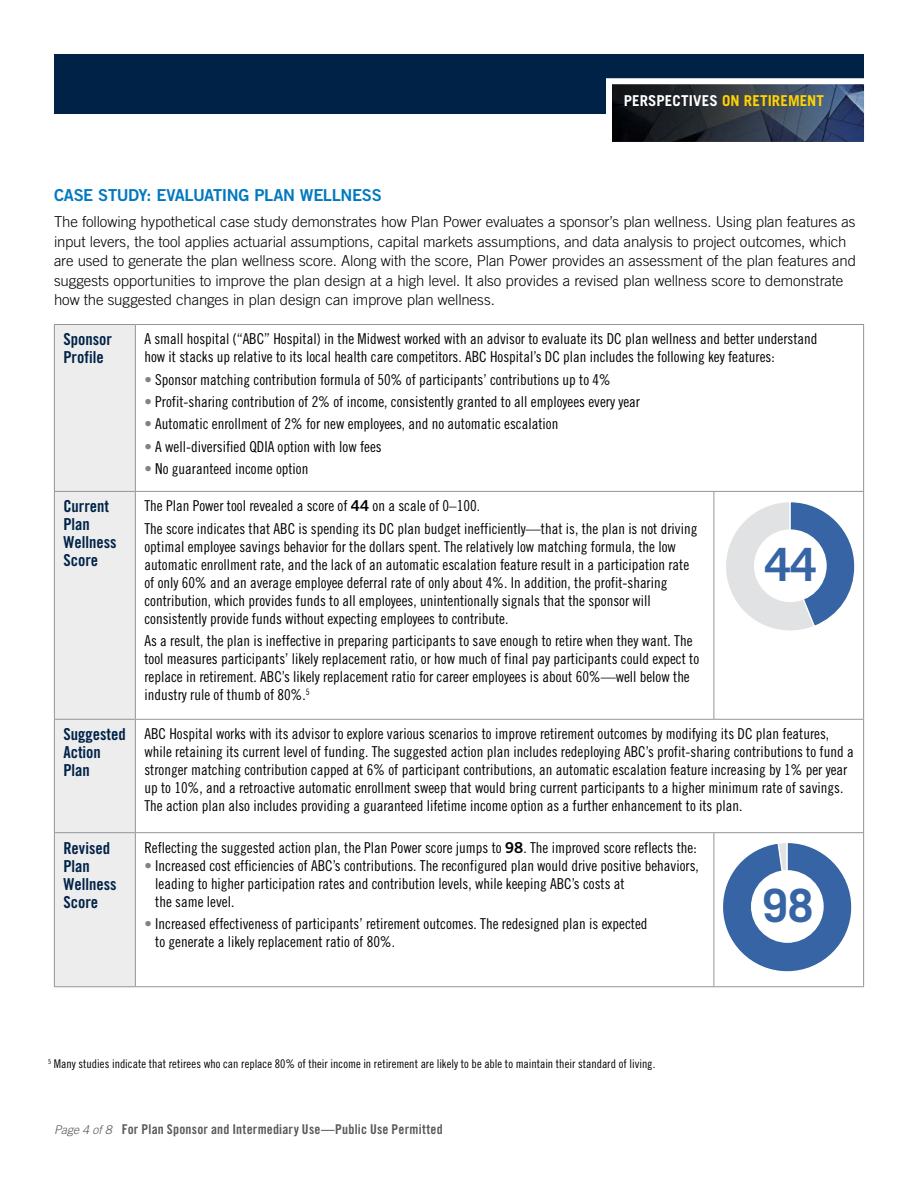
<style>
.page{position:relative;width:918px;height:1188px;background:#fff}
.page>*{position:absolute;margin:0;border:0;box-sizing:border-box;transform-origin:0 0}
.t1{font:45.9px "Prudential Modern Bold Sem Cond";color:#3664a4}
.TD_Side_head{font:700 condensed 16.5px/18px "Prudential Modern";color:#002247}
.H2_Subhead_L1{font:700 16.5px "Prudential Modern";letter-spacing:-.025em;color:#0079c1}
.TD_Table_text{font:condensed 15px/18px "Prudential Modern";color:#000}
.P_Body_copy{font:300 15px/19.5px "Prudential Modern";letter-spacing:-.005em;color:#000}
.TD_Table_data{font:condensed 15px "Prudential Modern";color:#000}
.t2{font:15px "Prudential Modern Bold Sem Cond";letter-spacing:.01em;color:#fff}
.t3{font:700 condensed 13.5px "Prudential Modern";letter-spacing:.015em;color:#58595b}
.P_Footnote{font:condensed 12px "Prudential Modern";letter-spacing:.005em;color:#000}
.s1{color:#ffd200}
.s2{color:#808285}
.s3{font-weight:700;font-stretch:normal}
.s4{font-weight:300;font-style:italic;font-stretch:normal;font-size:12px}
</style>
<div class="page">
<div style="left:54px;top:54px;width:810px;height:59px;background:#002247"></div>
<img style="left:613px;top:85px;width:250px;height:56px">
<div style="left:606px;top:78px;width:264px;height:70px;border:6px solid #fff"></div>
<div style="left:55px;top:325px;width:80px;height:661px;background:#ededee"></div>
<hr style="left:54px;top:324px;width:81px;height:1px;background:#939598">
<hr style="left:54px;top:325px;width:1px;height:166px;background:#939598">
<hr style="left:135px;top:324px;width:579px;height:1px;background:#939598">
<hr style="left:135px;top:325px;width:1px;height:166px;background:#939598">
<hr style="left:714px;top:324px;width:150px;height:1px;background:#939598">
<hr style="left:863px;top:325px;width:1px;height:166px;background:#939598">
<hr style="left:54px;top:491px;width:81px;height:1px;background:#939598">
<hr style="left:54px;top:492px;width:1px;height:227px;background:#939598">
<hr style="left:135px;top:491px;width:579px;height:1px;background:#939598">
<hr style="left:135px;top:492px;width:1px;height:227px;background:#939598">
<hr style="left:714px;top:491px;width:150px;height:1px;background:#939598">
<hr style="left:714px;top:492px;width:1px;height:227px;background:#939598">
<hr style="left:863px;top:492px;width:1px;height:227px;background:#939598">
<hr style="left:54px;top:719px;width:81px;height:1px;background:#939598">
<hr style="left:54px;top:720px;width:1px;height:112px;background:#939598">
<hr style="left:135px;top:719px;width:579px;height:1px;background:#939598">
<hr style="left:135px;top:720px;width:1px;height:112px;background:#939598">
<hr style="left:714px;top:719px;width:150px;height:1px;background:#939598">
<hr style="left:863px;top:720px;width:1px;height:112px;background:#939598">
<hr style="left:54px;top:832px;width:81px;height:1px;background:#939598">
<hr style="left:54px;top:833px;width:1px;height:153px;background:#939598">
<hr style="left:135px;top:832px;width:579px;height:1px;background:#939598">
<hr style="left:135px;top:833px;width:1px;height:153px;background:#939598">
<hr style="left:714px;top:832px;width:150px;height:1px;background:#939598">
<hr style="left:714px;top:833px;width:1px;height:153px;background:#939598">
<hr style="left:863px;top:833px;width:1px;height:153px;background:#939598">
<hr style="left:54px;top:986px;width:81px;height:1px;background:#939598">
<hr style="left:135px;top:986px;width:579px;height:1px;background:#939598">
<hr style="left:714px;top:986px;width:150px;height:1px;background:#939598">
<svg style="left:726px;top:502px;width:129px;height:129px"></svg>
<div style="left:755px;top:530px;width:71px;height:71px;background:#fff;border-radius:50%"></div>
<div style="left:754px;top:529px;width:73px;height:73px;border:1px solid #fff;border-radius:50%"></div>
<svg style="left:723px;top:843px;width:129px;height:129px"></svg>
<div style="left:752px;top:871px;width:71px;height:71px;background:#fff;border-radius:50%"></div>
<div style="left:751px;top:870px;width:73px;height:73px;border:1px solid #fff;border-radius:50%"></div>
<p class="t2" style="left:624px;top:91px;width:202px">PERSPECTIVES <span class="s1">ON RETIREMENT</span></p>
<p class="H2_Subhead_L1" style="left:54px;top:185px;width:329px">CASE STUDY: EVALUATING PLAN WELLNESS</p>
<p class="P_Body_copy" style="left:54px;top:212px;width:804px">The following hypothetical case study demonstrates how Plan Power evaluates a sponsor’s plan wellness. Using plan features as input levers, the tool applies actuarial assumptions, capital markets assumptions, and data analysis to project outcomes, which are used to generate the plan wellness score. Along with the score, Plan Power provides an assessment of the plan features and suggests opportunities to improve the plan design at a high level. It also provides a revised plan wellness score to demonstrate how the suggested changes in plan design can improve plan wellness.</p>
<p class="TD_Side_head" style="left:63px;top:330px;width:50px">Sponsor<br>Profile</p>
<p class="TD_Table_text" style="left:144px;top:330px;width:675px">A small hospital (“ABC” Hospital) in the Midwest worked with an advisor to evaluate its DC plan wellness and better understand how it stacks up relative to its local health care competitors. ABC Hospital’s DC plan includes the following key features:</p>
<p class="TD_Table_text" style="left:144px;top:370px;width:468px"><span class="s2">•</span> Sponsor matching contribution formula of 50% of participants’ contributions up to 4%</p>
<p class="TD_Table_text" style="left:144px;top:392px;width:497px"><span class="s2">•</span> Profit-sharing contribution of 2% of income, consistently granted to all employees every year</p>
<p class="TD_Table_text" style="left:144px;top:415px;width:416px"><span class="s2">•</span> Automatic enrollment of 2% for new employees, and no automatic escalation</p>
<p class="TD_Table_text" style="left:144px;top:437px;width:239px"><span class="s2">•</span> A well-diversified QDIA option with low fees</p>
<p class="TD_Table_data" style="left:144px;top:460px;width:166px"><span class="s2">•</span> No guaranteed income option</p>
<p class="TD_Side_head" style="left:63px;top:497px;width:55px">Current<br>Plan<br>Wellness<br>Score</p>
<p class="TD_Table_text" style="left:144px;top:497px;width:337px">The Plan Power tool revealed a score of <span class="s3">44</span> on a scale of 0–100.</p>
<p class="TD_Table_text" style="left:144px;top:519px;width:555px">The score indicates that ABC is spending its DC plan budget inefficiently—that is, the plan is not driving optimal employee savings behavior for the dollars spent. The relatively low matching formula, the low automatic enrollment rate, and the lack of an automatic escalation feature result in a participation rate of only 60% and an average employee deferral rate of only about 4%. In addition, the profit-sharing contribution, which provides funds to all employees, unintentionally signals that the sponsor will consistently provide funds without expecting employees to contribute.</p>
<p class="TD_Table_text" style="left:144px;top:631px;width:556px">As a result, the plan is ineffective in preparing participants to save enough to retire when they want. The tool measures participants’ likely replacement ratio, or how much of final pay participants could expect to replace in retirement. ABC’s likely replacement ratio for career employees is about 60%—well below the industry rule of thumb of 80%.<sup>5</sup></p>
<p class="t1" style="left:765px;top:537px;width:53px">44</p>
<p class="TD_Side_head" style="left:63px;top:725px;width:64px">Suggested<br>Action<br>Plan</p>
<p class="TD_Table_text" style="left:144px;top:725px;width:711px">ABC Hospital works with its advisor to explore various scenarios to improve retirement outcomes by modifying its DC plan features, while retaining its current level of funding. The suggested action plan includes redeploying ABC’s profit-sharing contributions to fund a stronger matching contribution capped at 6% of participant contributions, an automatic escalation feature increasing by 1% per year up to 10%, and a retroactive automatic enrollment sweep that would bring current participants to a higher minimum rate of savings.<br>The action plan also includes providing a guaranteed lifetime income option as a further enhancement to its plan.</p>
<p class="TD_Side_head" style="left:63px;top:839px;width:55px">Revised<br>Plan<br>Wellness<br>Score</p>
<p class="TD_Table_text" style="left:144px;top:838px;width:554px">Reflecting the suggested action plan, the Plan Power score jumps to <span class="s3">98</span>. The improved score reflects the:</p>
<p class="TD_Table_text" style="left:155px;top:856px;width:545px;text-indent:-11px"><span class="s2">•</span> Increased cost efficiencies of ABC’s contributions. The reconfigured plan would drive positive behaviors, leading to higher participation rates and contribution levels, while keeping ABC’s costs at<br>the same level.</p>
<p class="TD_Table_text" style="left:155px;top:914px;width:494px;text-indent:-11px"><span class="s2">•</span> Increased effectiveness of participants’ retirement outcomes. The redesigned plan is expected to generate a likely replacement ratio of 80%.</p>
<p class="t1" style="left:762px;top:878px;width:53px">98</p>
<p class="P_Footnote" style="left:48px;top:1057px;width:609px"><sup>5</sup> Many studies indicate that retirees who can replace 80% of their income in retirement are likely to be able to maintain their standard of living.</p>
<p class="t3" style="left:54px;top:1121px;width:390px"><span class="s4">Page 4 of 8</span> For Plan Sponsor and Intermediary Use—Public Use Permitted</p>
</div>
